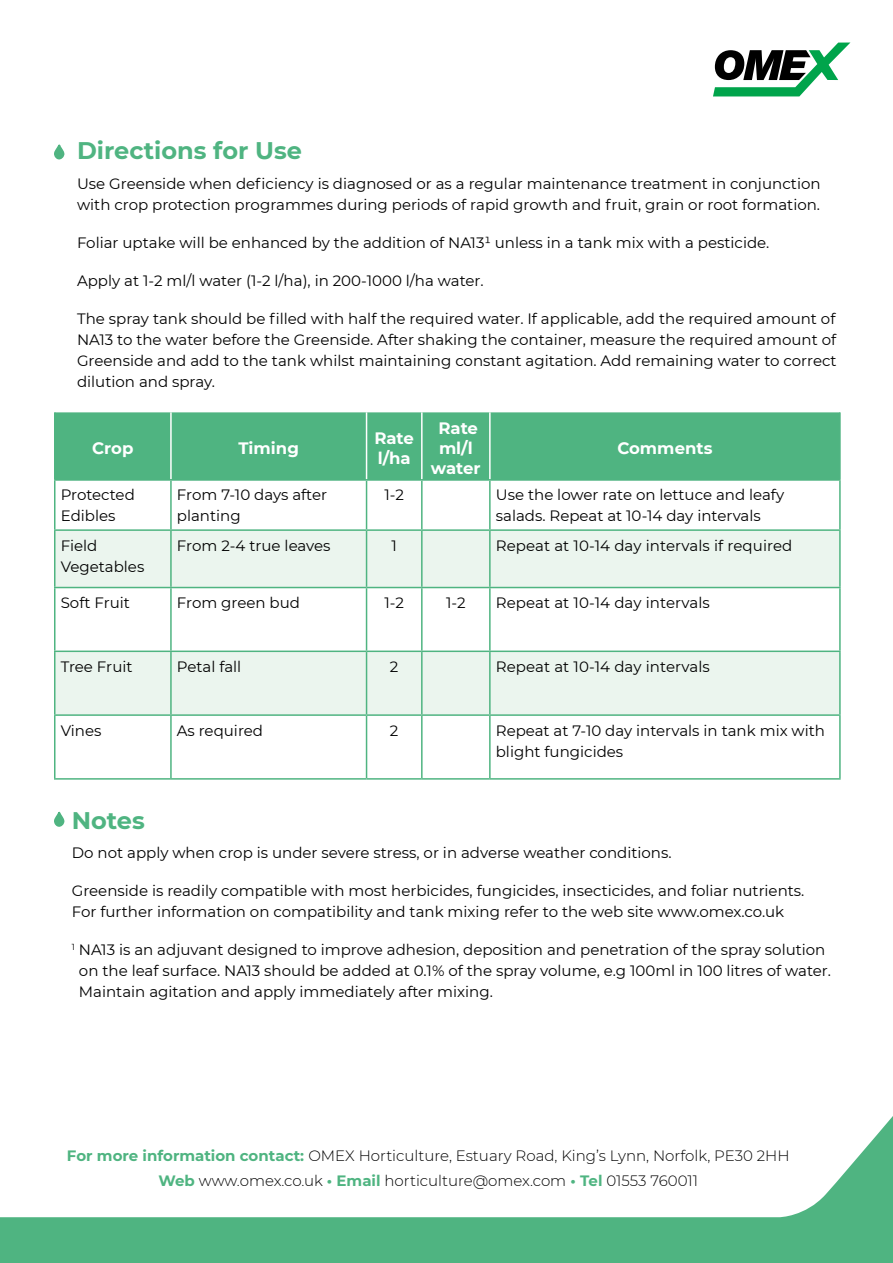
<style>
.page{position:relative;width:893px;height:1263px;background:#fff}
.page>*{position:absolute;margin:0;border:0;box-sizing:border-box;transform-origin:0 0}
.t1{font:700 24px "Montserrat";color:#4fb481}
.t2{font:700 16.5px/19.8px "Montserrat";color:#fff}
.t3{font:15px/21px "Montserrat";color:#000}
.t4{font:300 15px/25.2px "Montserrat";color:#000;text-align:center}
.s1{font-weight:700;color:#4fb481}
</style>
<div class="page">
<div style="left:0;top:1116px;width:893px;height:147px;background:#4fb481"></div>
<div style="left:0;top:1116px;width:893px;height:101px;background:#fff"></div>
<svg style="left:713px;top:43px;width:137px;height:53px"></svg>
<svg style="left:54px;top:144px;width:11px;height:16px"></svg>
<svg style="left:54px;top:811px;width:11px;height:16px"></svg>
<div style="left:56px;top:412px;width:783px;height:67px;background:#4fb481"></div>
<svg style="left:56px;top:531px;width:783px;height:183px;fill:#ebf5ee"></svg>
<hr style="left:170px;top:412px;width:2px;height:67px;background:#fff">
<hr style="left:366px;top:412px;width:1px;height:67px;background:#fff">
<hr style="left:421px;top:412px;width:2px;height:67px;background:#fff">
<hr style="left:489px;top:412px;width:2px;height:67px;background:#fff">
<hr style="left:54px;top:412px;width:2px;height:67px;background:#4fb481">
<hr style="left:839px;top:412px;width:2px;height:67px;background:#4fb481">
<hr style="left:54px;top:479px;width:117px;height:2px;background:#4fb481">
<hr style="left:54px;top:481px;width:2px;height:48px;background:#4fb481">
<hr style="left:490px;top:479px;width:351px;height:2px;background:#4fb481">
<hr style="left:839px;top:481px;width:2px;height:48px;background:#4fb481">
<hr style="left:54px;top:529px;width:117px;height:2px;background:#4fb481">
<hr style="left:54px;top:531px;width:2px;height:56px;background:#4fb481">
<hr style="left:171px;top:529px;width:196px;height:2px;background:#4fb481">
<hr style="left:367px;top:529px;width:55px;height:2px;background:#4fb481">
<hr style="left:422px;top:529px;width:68px;height:2px;background:#4fb481">
<hr style="left:490px;top:529px;width:351px;height:2px;background:#4fb481">
<hr style="left:839px;top:531px;width:2px;height:56px;background:#4fb481">
<hr style="left:54px;top:588px;width:2px;height:62px;background:#4fb481">
<hr style="left:839px;top:588px;width:2px;height:62px;background:#4fb481">
<hr style="left:54px;top:650px;width:117px;height:2px;background:#4fb481">
<hr style="left:54px;top:652px;width:2px;height:62px;background:#4fb481">
<hr style="left:171px;top:650px;width:196px;height:2px;background:#4fb481">
<hr style="left:367px;top:650px;width:55px;height:2px;background:#4fb481">
<hr style="left:422px;top:650px;width:68px;height:2px;background:#4fb481">
<hr style="left:490px;top:650px;width:351px;height:2px;background:#4fb481">
<hr style="left:839px;top:652px;width:2px;height:62px;background:#4fb481">
<hr style="left:54px;top:714px;width:117px;height:2px;background:#4fb481">
<hr style="left:54px;top:716px;width:2px;height:62px;background:#4fb481">
<hr style="left:171px;top:714px;width:196px;height:2px;background:#4fb481">
<hr style="left:367px;top:714px;width:55px;height:2px;background:#4fb481">
<hr style="left:422px;top:714px;width:68px;height:2px;background:#4fb481">
<hr style="left:490px;top:714px;width:351px;height:2px;background:#4fb481">
<hr style="left:839px;top:716px;width:2px;height:62px;background:#4fb481">
<hr style="left:54px;top:778px;width:117px;height:2px;background:#4fb481">
<hr style="left:490px;top:778px;width:351px;height:2px;background:#4fb481">
<hr style="left:171px;top:479px;width:196px;height:2px;background:#4fb481">
<hr style="left:170px;top:481px;width:2px;height:48px;background:#4fb481">
<hr style="left:170px;top:531px;width:2px;height:56px;background:#4fb481">
<hr style="left:170px;top:588px;width:2px;height:62px;background:#4fb481">
<hr style="left:170px;top:652px;width:2px;height:62px;background:#4fb481">
<hr style="left:170px;top:716px;width:2px;height:62px;background:#4fb481">
<hr style="left:171px;top:778px;width:196px;height:2px;background:#4fb481">
<hr style="left:367px;top:479px;width:55px;height:2px;background:#4fb481">
<hr style="left:366px;top:481px;width:1px;height:48px;background:#4fb481">
<hr style="left:366px;top:531px;width:1px;height:56px;background:#4fb481">
<hr style="left:366px;top:588px;width:1px;height:62px;background:#4fb481">
<hr style="left:366px;top:652px;width:1px;height:62px;background:#4fb481">
<hr style="left:366px;top:716px;width:1px;height:62px;background:#4fb481">
<hr style="left:367px;top:778px;width:55px;height:2px;background:#4fb481">
<hr style="left:422px;top:479px;width:68px;height:2px;background:#4fb481">
<hr style="left:421px;top:481px;width:2px;height:48px;background:#4fb481">
<hr style="left:489px;top:481px;width:2px;height:48px;background:#4fb481">
<hr style="left:421px;top:531px;width:2px;height:56px;background:#4fb481">
<hr style="left:489px;top:531px;width:2px;height:56px;background:#4fb481">
<hr style="left:421px;top:588px;width:2px;height:62px;background:#4fb481">
<hr style="left:489px;top:588px;width:2px;height:62px;background:#4fb481">
<hr style="left:421px;top:652px;width:2px;height:62px;background:#4fb481">
<hr style="left:489px;top:652px;width:2px;height:62px;background:#4fb481">
<hr style="left:421px;top:716px;width:2px;height:62px;background:#4fb481">
<hr style="left:489px;top:716px;width:2px;height:62px;background:#4fb481">
<hr style="left:422px;top:778px;width:68px;height:2px;background:#4fb481">
<hr style="left:54px;top:587px;width:117px;height:1px;background:#4fb481">
<hr style="left:171px;top:587px;width:196px;height:1px;background:#4fb481">
<hr style="left:367px;top:587px;width:55px;height:1px;background:#4fb481">
<hr style="left:422px;top:587px;width:68px;height:1px;background:#4fb481">
<hr style="left:490px;top:587px;width:351px;height:1px;background:#4fb481">
<h1 class="t1" style="left:77px;top:133px;width:226px">Directions for Use</h1>
<p class="t3" style="left:77px;top:172px;width:745px">Use Greenside when deficiency is diagnosed or as a regular maintenance treatment in conjunction with crop protection programmes during periods of rapid growth and fruit, grain or root formation.</p>
<p class="t3" style="left:77px;top:231px;width:694px">Foliar uptake will be enhanced by the addition of NA13¹ unless in a tank mix with a pesticide.</p>
<p class="t3" style="left:77px;top:269px;width:408px">Apply at 1-2 ml/l water (1-2 l/ha), in 200-1000 l/ha water.</p>
<p class="t3" style="left:77px;top:307px;width:761px;text-align:justify">The spray tank should be filled with half the required water. If applicable, add the required amount of NA13 to the water before the Greenside. After shaking the container, measure the required amount of Greenside and add to the tank whilst maintaining constant agitation. Add remaining water to correct dilution and spray.</p>
<p class="t2" style="left:92px;top:438px;width:43px">Crop</p>
<p class="t2" style="left:239px;top:438px;width:62px">Timing</p>
<p class="t2" style="left:374px;top:428px;width:41px">Rate l/ha</p>
<p class="t2" style="left:431px;top:418px;width:51px;text-align:center">Rate ml/l water</p>
<p class="t2" style="left:617px;top:438px;width:97px">Comments</p>
<p class="t3" style="left:61px;top:484px;width:76px">Protected<br>Edibles</p>
<p class="t3" style="left:177px;top:484px;width:152px">From 7-10 days after planting</p>
<p class="t3" style="left:384px;top:484px;width:21px">1-2</p>
<p class="t3" style="left:496px;top:484px;width:290px">Use the lower rate on lettuce and leafy salads. Repeat at 10-14 day intervals</p>
<p class="t3" style="left:61px;top:534px;width:85px">Field<br>Vegetables</p>
<p class="t3" style="left:177px;top:534px;width:155px">From 2-4 true leaves</p>
<p class="t3" style="left:391px;top:534px;width:7px">1</p>
<p class="t3" style="left:496px;top:534px;width:298px">Repeat at 10-14 day intervals if required</p>
<p class="t3" style="left:61px;top:592px;width:71px">Soft Fruit</p>
<p class="t3" style="left:177px;top:592px;width:125px">From green bud</p>
<p class="t3" style="left:384px;top:592px;width:21px">1-2</p>
<p class="t3" style="left:446px;top:592px;width:21px">1-2</p>
<p class="t3" style="left:496px;top:592px;width:216px">Repeat at 10-14 day intervals</p>
<p class="t3" style="left:61px;top:655px;width:73px">Tree Fruit</p>
<p class="t3" style="left:177px;top:655px;width:66px">Petal fall</p>
<p class="t3" style="left:390px;top:655px;width:10px">2</p>
<p class="t3" style="left:496px;top:655px;width:216px">Repeat at 10-14 day intervals</p>
<p class="t3" style="left:61px;top:719px;width:42px">Vines</p>
<p class="t3" style="left:177px;top:719px;width:88px">As required</p>
<p class="t3" style="left:390px;top:719px;width:10px">2</p>
<p class="t3" style="left:496px;top:719px;width:331px">Repeat at 7-10 day intervals in tank mix with blight fungicides</p>
<h1 class="t1" style="left:72px;top:803px;width:75px">Notes</h1>
<p class="t3" style="left:72px;top:842px;width:601px">Do not apply when crop is under severe stress, or in adverse weather conditions.</p>
<p class="t3" style="left:72px;top:880px;width:734px">Greenside is readily compatible with most herbicides, fungicides, insecticides, and foliar nutrients.<br>For further information on compatibility and tank mixing refer to the web site www.omex.co.uk</p>
<p class="t3" style="left:79px;top:939px;width:753px;text-indent:-7px"><sup>1</sup> NA13 is an adjuvant designed to improve adhesion, deposition and penetration of the spray solution on the leaf surface. NA13 should be added at 0.1% of the spray volume, e.g 100ml in 100 litres of water.<br>Maintain agitation and apply immediately after mixing.</p>
<p class="t4" style="left:67px;top:1142px;width:724px"><span class="s1">For more information contact:</span> OMEX Horticulture, Estuary Road, King’s Lynn, Norfolk, PE30 2HH<br><span class="s1">Web</span> www.omex.co.uk <span class="s1">• Email</span> horticulture@omex.com <span class="s1">• Tel</span> 01553 760011</p>
</div>
